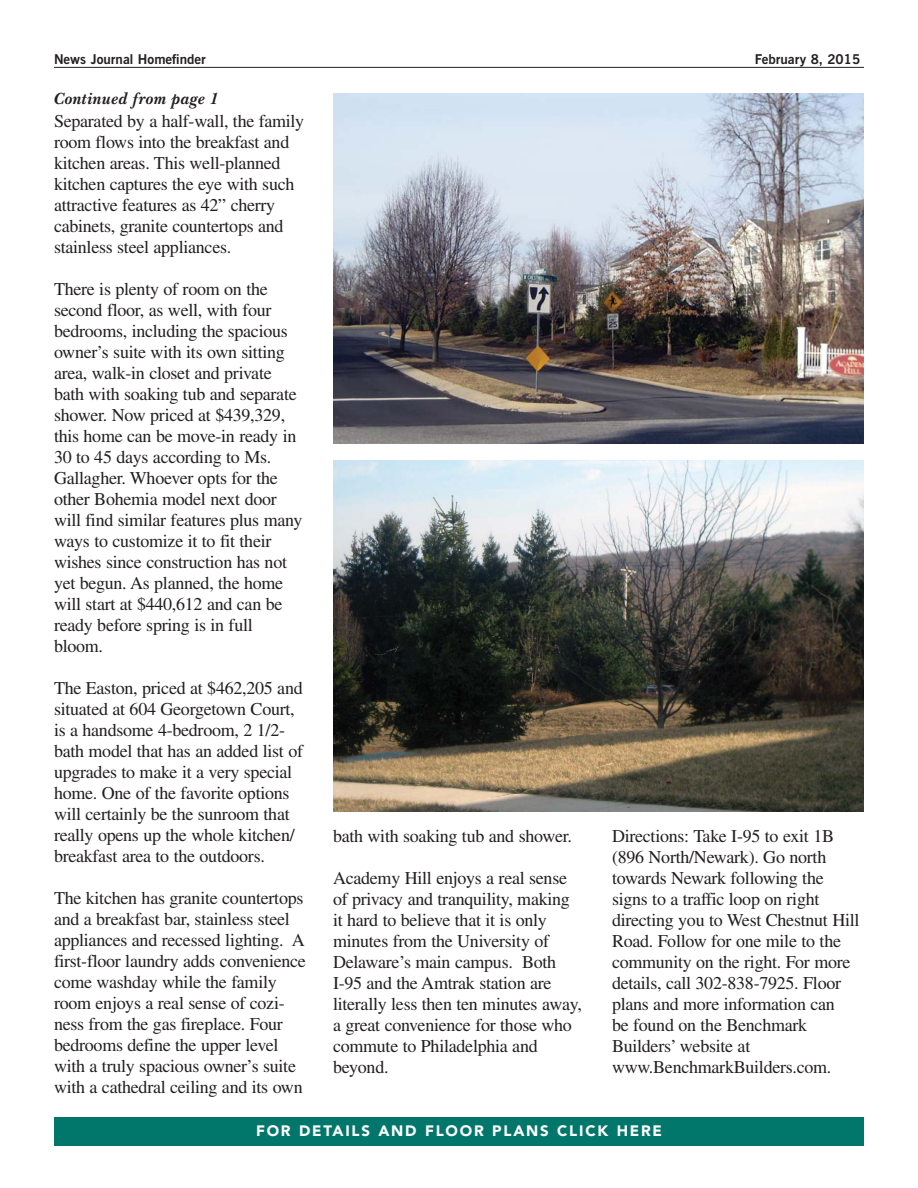
<style>
.page{position:relative;width:918px;height:1188px;background:#fff}
.page>*{position:absolute;margin:0;border:0;box-sizing:border-box;transform-origin:0 0}
.t1{font:18px/21px "Times";letter-spacing:-.015em;color:#231f20}
.t2{font:italic 700 16.5px "Baskerville BT";color:#231f20}
.t3{font:900 15px "Avenir";letter-spacing:.12em;color:#fff}
.t4{font:700 13.5px "News Gothic BT";color:#231f20}
</style>
<div class="page">
<hr style="left:54px;top:67px;width:810px;height:1px;background:#231f20">
<div style="left:54px;top:1117px;width:810px;height:28px;background:#00776a"></div>
<img style="left:333px;top:93px;width:531px;height:351px">
<img style="left:333px;top:461px;width:531px;height:351px">
<p class="t4" style="left:54px;top:54px;width:153px">News Journal Homefinder</p>
<p class="t4" style="left:755px;top:54px;width:107px">February 8, 2015</p>
<p class="t2" style="left:54px;top:93px;width:167px">Continued from page 1</p>
<p class="t1" style="left:54px;top:113px;width:252px">Separated by a half-wall, the family room flows into the breakfast and kitchen areas. This well-planned kitchen captures the eye with such attractive features as 42” cherry cabinets, granite countertops and stainless steel appliances.</p>
<p class="t1" style="left:54px;top:281px;width:250px">There is plenty of room on the second floor, as well, with four bedrooms, including the spacious owner’s suite with its own sitting area, walk-in closet and private bath with soaking tub and separate shower. Now priced at $439,329, this home can be move-in ready in<br>30 to 45 days according to Ms.<br>Gallagher. Whoever opts for the other Bohemia model next door will find similar features plus many ways to customize it to fit their wishes since construction has not yet begun. As planned, the home will start at $440,612 and can be ready before spring is in full bloom.</p>
<p class="t1" style="left:54px;top:680px;width:251px">The Easton, priced at $462,205 and situated at 604 Georgetown Court, is a handsome 4-bedroom, 2 1/2- bath model that has an added list of upgrades to make it a very special home. One of the favorite options will certainly be the sunroom that really opens up the whole kitchen/ breakfast area to the outdoors.</p>
<p class="t1" style="left:54px;top:890px;width:253px">The kitchen has granite countertops and a breakfast bar, stainless steel appliances and recessed lighting. A first-floor laundry adds convenience come washday while the family room enjoys a real sense of cozi&shy;ness from the gas fireplace. Four bedrooms define the upper level with a truly spacious owner’s suite with a cathedral ceiling and its own</p>
<p class="t1" style="left:333px;top:827px;width:241px">bath with soaking tub and shower.</p>
<p class="t1" style="left:333px;top:869px;width:250px">Academy Hill enjoys a real sense of privacy and tranquility, making it hard to believe that it is only minutes from the University of<br>Delaware’s main campus. Both<br>I-95 and the Amtrak station are literally less then ten minutes away, a great convenience for those who commute to Philadelphia and beyond.</p>
<p class="t1" style="left:612px;top:827px;width:249px">Directions: Take I-95 to exit 1B (896 North/Newark). Go north towards Newark following the signs to a traffic loop on right directing you to West Chestnut Hill<br>Road. Follow for one mile to the community on the right. For more details, call 302-838-7925. Floor plans and more information can<br>be found on the Benchmark<br>Builders’ website at www.BenchmarkBuilders.com.</p>
<p class="t3" style="left:256px;top:1124px;width:407px">FOR DETAILS AND FLOOR PLANS CLICK HERE</p>
</div>
